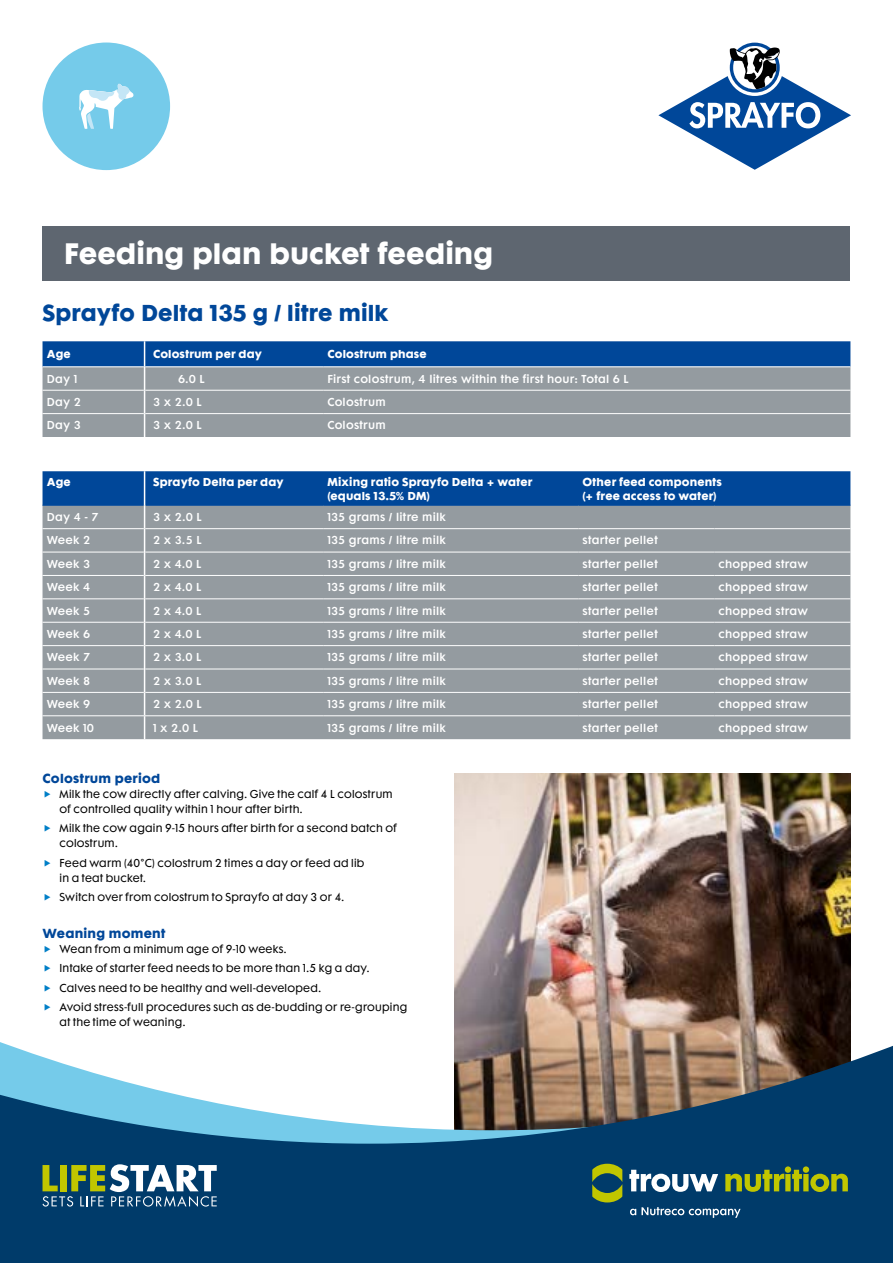
<style>
.page{position:relative;width:893px;height:1263px;background:#fff}
.page>*{position:absolute;margin:0;border:0;box-sizing:border-box;transform-origin:0 0}
.t1{font:700 27px "Futura Maxi Std";color:#fff}
.t2{font:700 21px "Futura Maxi Std";letter-spacing:.005em;color:#004799}
.t3{font:700 12px "Futura Maxi Std";letter-spacing:.02em;color:#004799}
.t4{font:600 10.5px "Futura Maxi Std";letter-spacing:.02em;color:#fff}
.t5{font:10.5px/15px "Futura Maxi Std";letter-spacing:.025em;color:#000}
.t6{font:700 10.5px/13.5px "Futura Maxi Std";letter-spacing:.015em;color:#fff}
</style>
<div class="page">
<div style="left:43px;top:43px;width:127px;height:127px;background:#75cbea;border-radius:50%"></div>
<svg style="left:79px;top:84px;width:55px;height:45px"></svg>
<svg style="left:43px;top:341px;width:807px;height:96px;background:#7188a1"></svg>
<svg style="left:43px;top:471px;width:807px;height:268px;background:#8493a2"></svg>
<hr style="left:43px;top:715px;width:102px;height:1px;background:#fff">
<hr style="left:145px;top:715px;width:178px;height:1px;background:#fff">
<hr style="left:323px;top:715px;width:255px;height:1px;background:#fff">
<hr style="left:578px;top:715px;width:136px;height:1px;background:#fff">
<hr style="left:714px;top:715px;width:136px;height:1px;background:#fff">
<img style="left:454px;top:773px;width:396px;height:264px">
<div style="left:43px;top:227px;width:807px;height:54px;background:#5e6670"></div>
<svg style="left:0;top:1041px;width:893px;height:222px;background:#426a87"></svg>
<svg style="left:630px;top:1207px;width:110px;height:11px"></svg>
<svg style="left:592px;top:1164px;width:30px;height:38px"></svg>
<svg style="left:629px;top:1170px;width:89px;height:22px"></svg>
<svg style="left:725px;top:1166px;width:123px;height:26px;background:#587a39"></svg>
<svg style="left:658px;top:43px;width:193px;height:127px"></svg>
<svg style="left:43px;top:1164px;width:174px;height:43px"></svg>
<h1 class="t1" style="left:64px;top:234px;width:431px">Feeding plan bucket feeding</h1>
<h2 class="t2" style="left:43px;top:298px;width:347px">Sprayfo Delta 135 g / litre milk</h2>
<p class="t6" style="left:47px;top:347px;width:26px">Age</p>
<p class="t6" style="left:153px;top:347px;width:110px">Colostrum per day</p>
<p class="t6" style="left:327px;top:347px;width:101px">Colostrum phase</p>
<p class="t4" style="left:47px;top:372px;width:32px">Day 1</p>
<p class="t4" style="left:178px;top:372px;width:28px">6.0 L</p>
<p class="t4" style="left:327px;top:372px;width:303px">First colostrum, 4 litres within the first hour: Total 6 L</p>
<p class="t4" style="left:47px;top:395px;width:36px">Day 2</p>
<p class="t4" style="left:153px;top:395px;width:50px">3 x 2.0 L</p>
<p class="t4" style="left:327px;top:395px;width:60px">Colostrum</p>
<p class="t4" style="left:47px;top:418px;width:36px">Day 3</p>
<p class="t4" style="left:153px;top:418px;width:50px">3 x 2.0 L</p>
<p class="t4" style="left:327px;top:418px;width:60px">Colostrum</p>
<p class="t6" style="left:47px;top:475px;width:26px">Age</p>
<p class="t6" style="left:153px;top:475px;width:132px">Sprayfo Delta per day</p>
<p class="t6" style="left:327px;top:475px;width:206px">Mixing ratio Sprayfo Delta + water (equals 13.5% DM)</p>
<p class="t6" style="left:583px;top:475px;width:141px">Other feed components (+ free access to water)</p>
<p class="t4" style="left:47px;top:510px;width:53px">Day 4 - 7</p>
<p class="t4" style="left:153px;top:510px;width:50px">3 x 2.0 L</p>
<p class="t4" style="left:327px;top:510px;width:120px">135 grams / litre milk</p>
<p class="t4" style="left:47px;top:533px;width:45px">Week 2</p>
<p class="t4" style="left:153px;top:533px;width:50px">2 x 3.5 L</p>
<p class="t4" style="left:327px;top:533px;width:120px">135 grams / litre milk</p>
<p class="t4" style="left:583px;top:533px;width:77px">starter pellet</p>
<p class="t4" style="left:47px;top:557px;width:45px">Week 3</p>
<p class="t4" style="left:153px;top:557px;width:50px">2 x 4.0 L</p>
<p class="t4" style="left:327px;top:557px;width:120px">135 grams / litre milk</p>
<p class="t4" style="left:583px;top:557px;width:77px">starter pellet</p>
<p class="t4" style="left:719px;top:557px;width:91px">chopped straw</p>
<p class="t4" style="left:47px;top:580px;width:45px">Week 4</p>
<p class="t4" style="left:153px;top:580px;width:50px">2 x 4.0 L</p>
<p class="t4" style="left:327px;top:580px;width:120px">135 grams / litre milk</p>
<p class="t4" style="left:583px;top:580px;width:77px">starter pellet</p>
<p class="t4" style="left:719px;top:580px;width:91px">chopped straw</p>
<p class="t4" style="left:47px;top:604px;width:45px">Week 5</p>
<p class="t4" style="left:153px;top:604px;width:50px">2 x 4.0 L</p>
<p class="t4" style="left:327px;top:604px;width:120px">135 grams / litre milk</p>
<p class="t4" style="left:583px;top:604px;width:77px">starter pellet</p>
<p class="t4" style="left:719px;top:604px;width:91px">chopped straw</p>
<p class="t4" style="left:47px;top:627px;width:45px">Week 6</p>
<p class="t4" style="left:153px;top:627px;width:50px">2 x 4.0 L</p>
<p class="t4" style="left:327px;top:627px;width:120px">135 grams / litre milk</p>
<p class="t4" style="left:583px;top:627px;width:77px">starter pellet</p>
<p class="t4" style="left:719px;top:627px;width:91px">chopped straw</p>
<p class="t4" style="left:47px;top:650px;width:45px">Week 7</p>
<p class="t4" style="left:153px;top:650px;width:50px">2 x 3.0 L</p>
<p class="t4" style="left:327px;top:650px;width:120px">135 grams / litre milk</p>
<p class="t4" style="left:583px;top:650px;width:77px">starter pellet</p>
<p class="t4" style="left:719px;top:650px;width:91px">chopped straw</p>
<p class="t4" style="left:47px;top:674px;width:45px">Week 8</p>
<p class="t4" style="left:153px;top:674px;width:50px">2 x 3.0 L</p>
<p class="t4" style="left:327px;top:674px;width:120px">135 grams / litre milk</p>
<p class="t4" style="left:583px;top:674px;width:77px">starter pellet</p>
<p class="t4" style="left:719px;top:674px;width:91px">chopped straw</p>
<p class="t4" style="left:47px;top:697px;width:45px">Week 9</p>
<p class="t4" style="left:153px;top:697px;width:50px">2 x 2.0 L</p>
<p class="t4" style="left:327px;top:697px;width:120px">135 grams / litre milk</p>
<p class="t4" style="left:583px;top:697px;width:77px">starter pellet</p>
<p class="t4" style="left:719px;top:697px;width:91px">chopped straw</p>
<p class="t4" style="left:47px;top:720px;width:49px">Week 10</p>
<p class="t4" style="left:153px;top:720px;width:47px">1 x 2.0 L</p>
<p class="t4" style="left:327px;top:720px;width:120px">135 grams / litre milk</p>
<p class="t4" style="left:583px;top:720px;width:77px">starter pellet</p>
<p class="t4" style="left:719px;top:720px;width:91px">chopped straw</p>
<p class="t3" style="left:43px;top:770px;width:119px">Colostrum period</p>
<p class="t5" style="left:60px;top:786px;width:335px">Milk the cow directly after calving. Give the calf 4 L colostrum of controlled quality within 1 hour after birth.</p>
<p class="t5" style="left:60px;top:821px;width:339px">Milk the cow again 9-15 hours after birth for a second batch of colostrum.</p>
<p class="t5" style="left:60px;top:855px;width:306px">Feed warm (40°C) colostrum 2 times a day or feed ad lib in a teat bucket.</p>
<p class="t5" style="left:60px;top:889px;width:286px">Switch over from colostrum to Sprayfo at day 3 or 4.</p>
<p class="t3" style="left:43px;top:925px;width:124px">Weaning moment</p>
<p class="t5" style="left:60px;top:939px;width:349px;line-height:19.2px">Wean from a minimum age of 9-10 weeks.<br>Intake of starter feed needs to be more than 1.5 kg a day.<br>Calves need to be healthy and well-developed.<br>Avoid stress-full procedures such as de-budding or re-grouping</p>
<p class="t5" style="left:60px;top:1014px;width:127px">at the time of weaning.</p>
</div>
